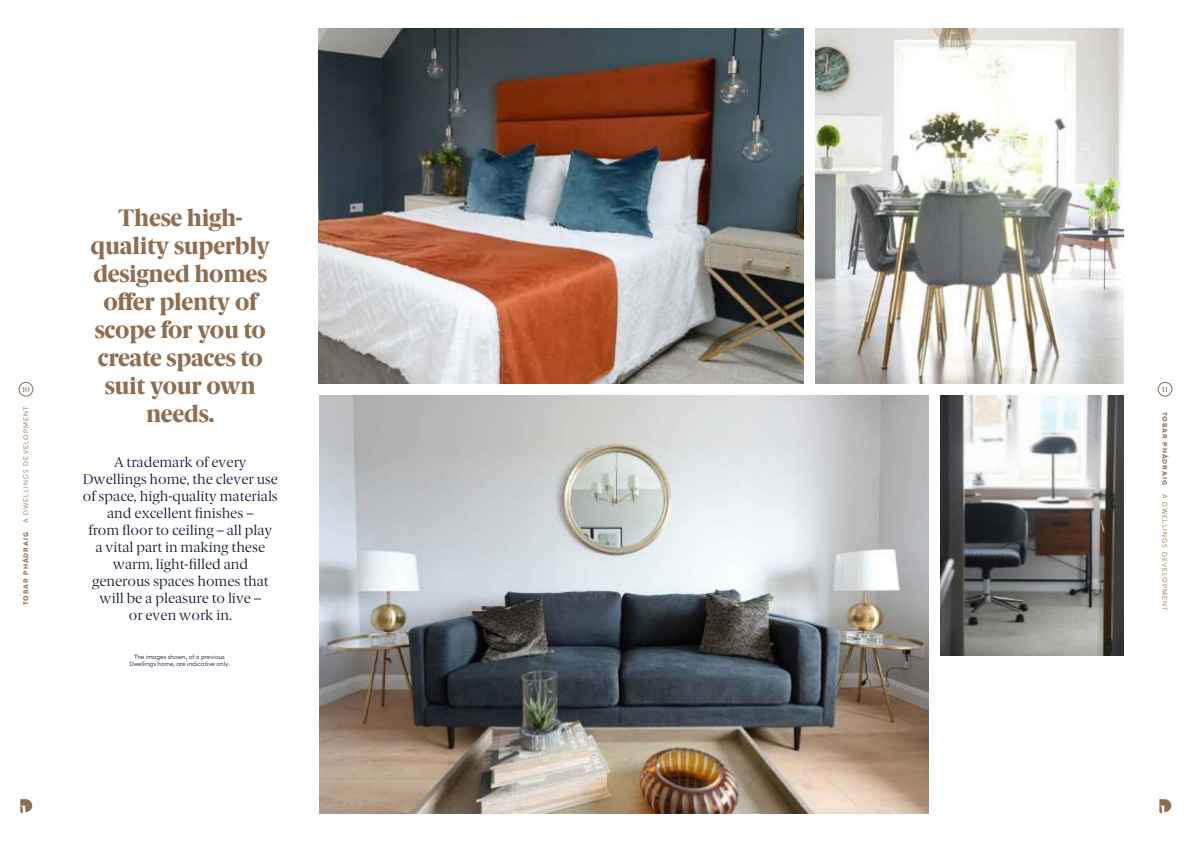
<style>
.page{position:relative;width:1191px;height:842px;background:#fff}
.page>*{position:absolute;margin:0;border:0;box-sizing:border-box;transform-origin:0 0}
.t1{font:800 24px/28px "Berlingske Serif";letter-spacing:-.01em;color:#906d50;text-align:center}
.t2{font:14px/17px "Berlingske Serif";color:#131f3a;text-align:center}
.t3{font:7.4px "Chronicle Display Semi";color:#906d50}
.t4{font:6.5px "Nationale";letter-spacing:.165em;color:#906d50}
.t5{font:700 6.5px "Nationale";letter-spacing:.15em;color:#906d50}
.t6{font:300 6px/7px "Euclid Circular B";color:#131f3a;text-align:center}
</style>
<div class="page">
<img style="left:940px;top:395px;width:183px;height:260px">
<img style="left:319px;top:395px;width:609px;height:419px">
<img style="left:319px;top:28px;width:484px;height:356px">
<img style="left:815px;top:28px;width:308px;height:356px">
<svg style="left:20px;top:799px;width:12px;height:15px"></svg>
<div style="left:19px;top:382px;width:14px;height:14px;border:1px solid #906d50;border-radius:50%"></div>
<div style="left:1158px;top:382px;width:14px;height:14px;border:1px solid #906d50;border-radius:50%"></div>
<svg style="left:1159px;top:799px;width:12px;height:15px"></svg>
<h1 class="t1" style="left:91px;top:206px;width:181px">These high&shy;quality superbly designed homes offer plenty of scope for you to create spaces to suit your own needs.</h1>
<p class="t2" style="left:83px;top:455px;width:197px">A trademark of every<br>Dwellings home, the clever use of space, high-quality materials and excellent finishes –<br>from floor to ceiling – all play<br>a vital part in making these warm, light-filled and generous spaces homes that will be a pleasure to live –<br>or even work in.</p>
<p class="t6" style="left:129px;top:654px;width:102px">The images shown, of a previous<br>Dwellings home, are indicative only.</p>
<p class="t3" style="left:22px;top:386px;width:9px">10</p>
<p class="t3" style="left:1162px;top:386px;width:8px">11</p>
<p class="t4" style="left:22px;top:523px;width:119px;rotate:-90deg">A DWELLINGS DEVELOPMENT</p>
<p class="t5" style="left:1168px;top:412px;width:74px;rotate:90deg">TOBAR PHÁDRAIG</p>
<p class="t4" style="left:1168px;top:494px;width:119px;rotate:90deg">A DWELLINGS DEVELOPMENT</p>
<p class="t5" style="left:22px;top:605px;width:74px;rotate:-90deg">TOBAR PHÁDRAIG</p>
</div>
